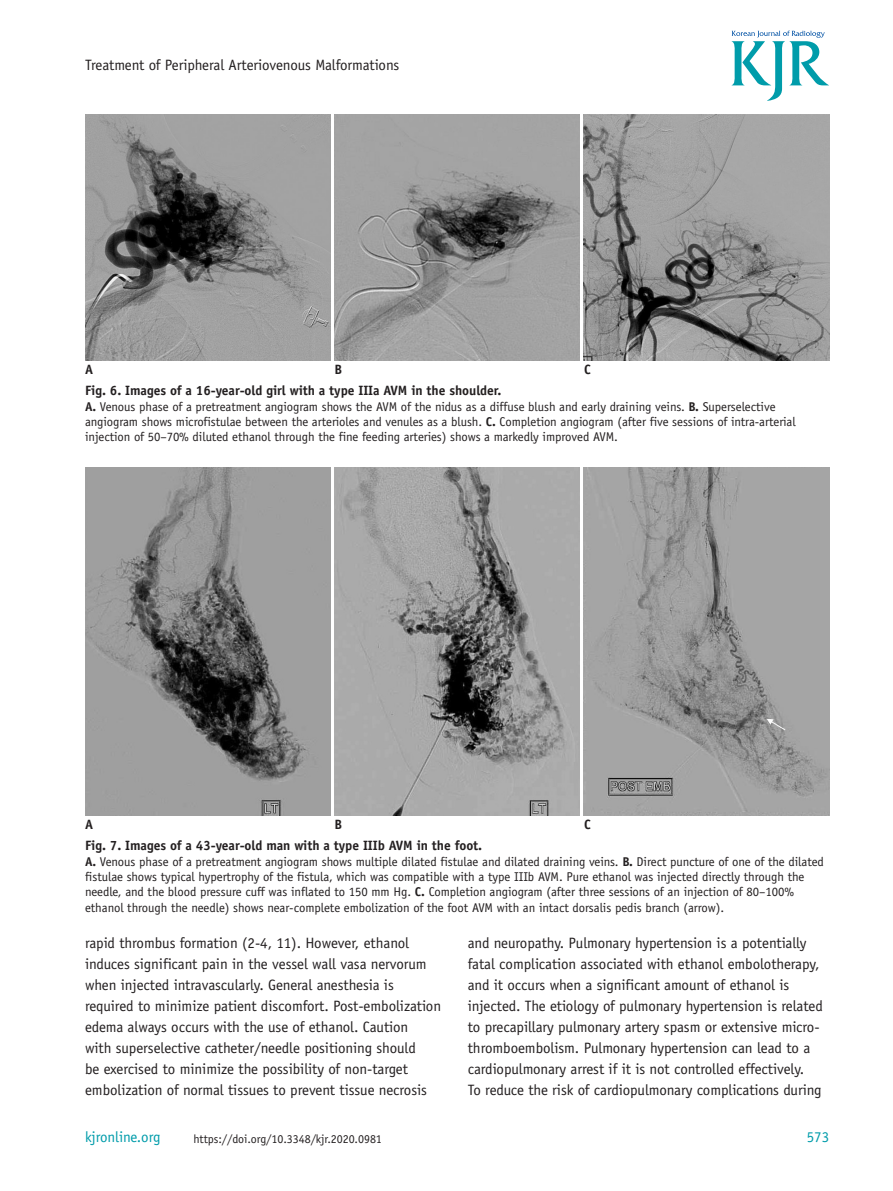
<style>
.page{position:relative;width:893px;height:1191px;background:#fff}
.page>*{position:absolute;margin:0;border:0;box-sizing:border-box;transform-origin:0 0}
.t1{font:15px/21px "Officina Sans Std";letter-spacing:-.005em;color:#231f20}
.t2{font:15px "Officina Sans Std";letter-spacing:-.005em;color:#009caa}
.t3{font:700 13.5px "Officina Sans Std";letter-spacing:-.005em;color:#231f20}
.t4{font:12.75px/15.3px "Officina Sans Std";letter-spacing:-.005em;color:#231f20}
.t5{font:12px "Officina Sans Std";letter-spacing:-.005em;color:#231f20}
.s1{font-weight:700}
</style>
<div class="page">
<svg style="left:732px;top:31px;width:97px;height:70px"></svg>
<img style="left:85px;top:115px;width:245px;height:245px">
<img style="left:334px;top:115px;width:246px;height:245px">
<img style="left:584px;top:115px;width:245px;height:245px">
<img style="left:85px;top:467px;width:245px;height:349px">
<img style="left:334px;top:467px;width:246px;height:349px">
<img style="left:584px;top:467px;width:245px;height:349px">
<p class="t1" style="left:85px;top:54px;width:316px">Treatment of Peripheral Arteriovenous Malformations</p>
<p class="t3" style="left:85px;top:360px;width:10px">A</p>
<p class="t3" style="left:334px;top:360px;width:9px">B</p>
<p class="t3" style="left:584px;top:360px;width:8px">C</p>
<p class="t3" style="left:85px;top:382px;width:418px">Fig. 6. Images of a 16-year-old girl with a type IIIa AVM in the shoulder.</p>
<p class="t4" style="left:85px;top:399px;width:712px"><span class="s1">A.</span> Venous phase of a pretreatment angiogram shows the AVM of the nidus as a diffuse blush and early draining veins. <span class="s1">B.</span> Superselective angiogram shows microfistulae between the arterioles and venules as a blush. <span class="s1">C.</span> Completion angiogram (after five sessions of intra-arterial injection of 50–70% diluted ethanol through the fine feeding arteries) shows a markedly improved AVM.</p>
<p class="t3" style="left:85px;top:816px;width:10px">A</p>
<p class="t3" style="left:334px;top:816px;width:9px">B</p>
<p class="t3" style="left:584px;top:816px;width:8px">C</p>
<p class="t3" style="left:85px;top:837px;width:399px">Fig. 7. Images of a 43-year-old man with a type IIIb AVM in the foot.</p>
<p class="t4" style="left:85px;top:853px;width:740px"><span class="s1">A.</span> Venous phase of a pretreatment angiogram shows multiple dilated fistulae and dilated draining veins. <span class="s1">B.</span> Direct puncture of one of the dilated fistulae shows typical hypertrophy of the fistula, which was compatible with a type IIIb AVM. Pure ethanol was injected directly through the needle, and the blood pressure cuff was inflated to 150 mm Hg. <span class="s1">C.</span> Completion angiogram (after three sessions of an injection of 80–100% ethanol through the needle) shows near-complete embolization of the foot AVM with an intact dorsalis pedis branch (arrow).</p>
<p class="t1" style="left:85px;top:932px;width:358px">rapid thrombus formation (2-4, 11). However, ethanol induces significant pain in the vessel wall vasa nervorum when injected intravascularly. General anesthesia is required to minimize patient discomfort. Post-embolization edema always occurs with the use of ethanol. Caution<br>with superselective catheter/needle positioning should<br>be exercised to minimize the possibility of non-target embolization of normal tissues to prevent tissue necrosis</p>
<p class="t1" style="left:468px;top:932px;width:357px">and neuropathy. Pulmonary hypertension is a potentially fatal complication associated with ethanol embolotherapy, and it occurs when a significant amount of ethanol is injected. The etiology of pulmonary hypertension is related to precapillary pulmonary artery spasm or extensive micro&shy;thromboembolism. Pulmonary hypertension can lead to a cardiopulmonary arrest if it is not controlled effectively.<br>To reduce the risk of cardiopulmonary complications during</p>
<p class="t2" style="left:85px;top:1128px;width:77px">kjronline.org</p>
<p class="t5" style="left:194px;top:1132px;width:190px">https://doi.org/10.3348/kjr.2020.0981</p>
<p class="t2" style="left:807px;top:1128px;width:24px">573</p>
</div>
